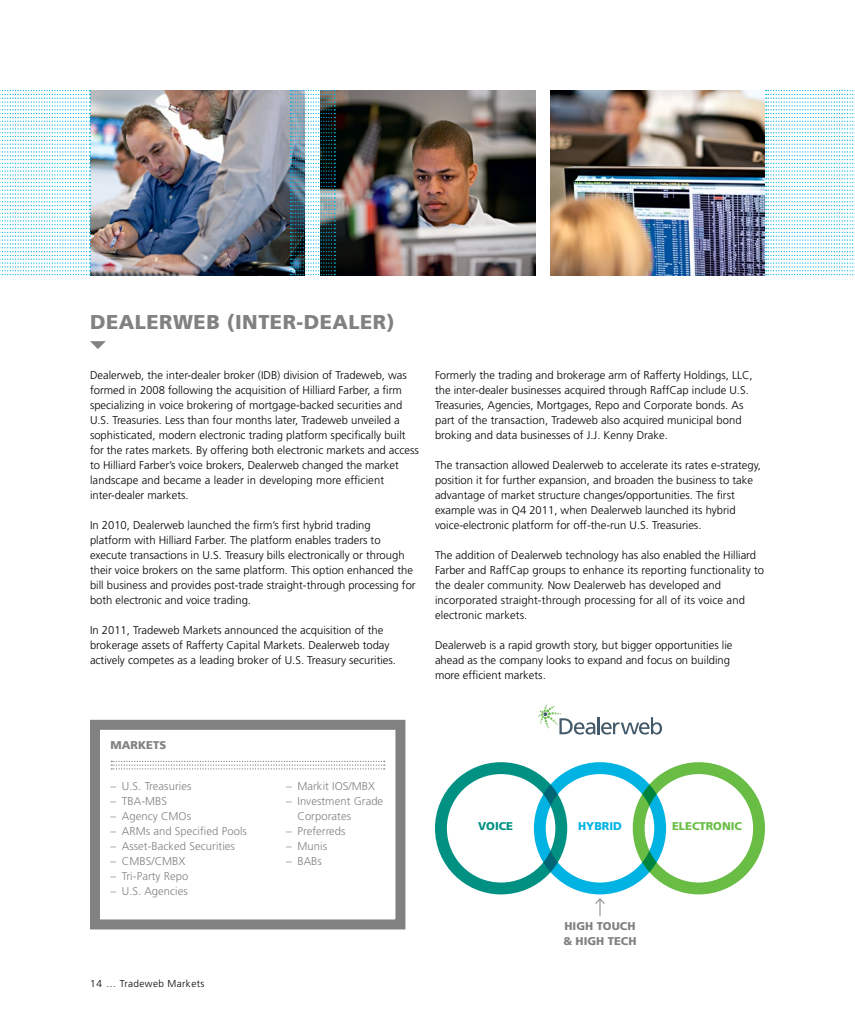
<style>
.page{position:relative;width:855px;height:1035px;background:#fff}
.page>*{position:absolute;margin:0;border:0;box-sizing:border-box;transform-origin:0 0}
.t1{font:900 20px "Frutiger LT Std";letter-spacing:.025em;color:#828182}
.t2{font:300 11.25px/15px "Frutiger LT Std";color:#000}
.t3{font:300 11.25px/15px "Frutiger LT Std";letter-spacing:.005em;color:#828182}
.t4{font:900 11.25px/15px "Frutiger LT Std";color:#828182;text-align:right}
.t5{font:900 11.25px "Frutiger LT Std";color:#69bd45}
.t6{font:900 11.25px "Frutiger LT Std";color:#00b3e2}
.t7{font:900 11.25px "Frutiger LT Std";color:#009183}
.t8{font:300 10px "Frutiger LT Std";letter-spacing:.04em;color:#000}
</style>
<div class="page">
<img style="left:550px;top:90px;width:215px;height:185px">
<img style="left:335px;top:90px;width:200px;height:185px">
<img style="left:90px;top:90px;width:201px;height:185px">
<svg style="left:90px;top:341px;width:16px;height:8px"></svg>
<svg style="left:538px;top:705px;width:124px;height:30px"></svg>
<div style="left:435px;top:762px;width:132px;height:132px;border:12px solid #009183;border-radius:50%"></div>
<div style="left:534px;top:762px;width:132px;height:132px;border:12px solid #00b3e2;border-radius:50%"></div>
<div style="left:633px;top:762px;width:132px;height:132px;border:12px solid #69bd45;border-radius:50%"></div>
<svg style="left:595px;top:898px;width:10px;height:18px"></svg>
<svg style="left:766px;top:90px;width:89px;height:185px"></svg>
<svg style="left:0;top:90px;width:90px;height:185px"></svg>
<img style="left:291px;top:90px;width:44px;height:185px">
<div style="left:90px;top:720px;width:315px;height:209px;border:10px solid #828182"></div>
<svg style="left:111px;top:761px;width:274px;height:9px"></svg>
<h1 class="t1" style="left:90px;top:310px;width:306px">DEALERWEB (INTER-DEALER)</h1>
<p class="t2" style="left:90px;top:368px;width:330px">Dealerweb, the inter-dealer broker (IDB) division of Tradeweb, was formed in 2008 following the acquisition of Hilliard Farber, a firm specializing in voice brokering of mortgage-backed securities and U.S. Treasuries. Less than four months later, Tradeweb unveiled a sophisticated, modern electronic trading platform specifically built for the rates markets. By offering both electronic markets and access to Hilliard Farber’s voice brokers, Dealerweb changed the market landscape and became a leader in developing more efficient inter-dealer markets.</p>
<p class="t2" style="left:90px;top:518px;width:327px">In 2010, Dealerweb launched the firm’s first hybrid trading<br>platform with Hilliard Farber. The platform enables traders to execute transactions in U.S. Treasury bills electronically or through their voice brokers on the same platform. This option enhanced the bill business and provides post-trade straight-through processing for both electronic and voice trading.</p>
<p class="t2" style="left:90px;top:623px;width:308px">In 2011, Tradeweb Markets announced the acquisition of the brokerage assets of Rafferty Capital Markets. Dealerweb today actively competes as a leading broker of U.S. Treasury securities.</p>
<p class="t2" style="left:435px;top:368px;width:319px">Formerly the trading and brokerage arm of Rafferty Holdings, LLC, the inter-dealer businesses acquired through RaffCap include U.S.<br>Treasuries, Agencies, Mortgages, Repo and Corporate bonds. As part of the transaction, Tradeweb also acquired municipal bond broking and data businesses of J.J. Kenny Drake.</p>
<p class="t2" style="left:435px;top:458px;width:327px">The transaction allowed Dealerweb to accelerate its rates e-strategy, position it for further expansion, and broaden the business to take advantage of market structure changes/opportunities. The first example was in Q4 2011, when Dealerweb launched its hybrid voice-electronic platform for off-the-run U.S. Treasuries.</p>
<p class="t2" style="left:435px;top:548px;width:331px">The addition of Dealerweb technology has also enabled the Hilliard Farber and RaffCap groups to enhance its reporting functionality to the dealer community. Now Dealerweb has developed and incorporated straight-through processing for all of its voice and electronic markets.</p>
<p class="t2" style="left:435px;top:638px;width:299px">Dealerweb is a rapid growth story, but bigger opportunities lie ahead as the company looks to expand and focus on building more efficient markets.</p>
<p class="t4" style="left:111px;top:738px;width:57px">MARKETS</p>
<p class="t3" style="left:111px;top:779px;width:82px">– U.S. Treasuries</p>
<p class="t3" style="left:111px;top:794px;width:58px">– TBA-MBS</p>
<p class="t3" style="left:111px;top:809px;width:82px">– Agency CMOs</p>
<p class="t3" style="left:111px;top:824px;width:138px">– ARMs and Specified Pools</p>
<p class="t3" style="left:111px;top:839px;width:126px">– Asset-Backed Securities</p>
<p class="t3" style="left:111px;top:854px;width:76px">– CMBS/CMBX</p>
<p class="t3" style="left:111px;top:869px;width:79px">– Tri-Party Repo</p>
<p class="t3" style="left:111px;top:884px;width:79px">– U.S. Agencies</p>
<p class="t8" style="left:90px;top:978px;width:116px">14 … Tradeweb Markets</p>
<p class="t3" style="left:286px;top:779px;width:90px">– Markit IOS/MBX</p>
<p class="t3" style="left:297px;top:794px;width:87px;text-indent:-11px">– Investment Grade<br>Corporates</p>
<p class="t3" style="left:286px;top:824px;width:61px">– Preferreds</p>
<p class="t3" style="left:286px;top:839px;width:42px">– Munis</p>
<p class="t3" style="left:286px;top:854px;width:37px">– BABs</p>
<p class="t7" style="left:478px;top:820px;width:16px">VOICE</p>
<p class="t6" style="left:578px;top:820px;width:17px">HYBRID</p>
<p class="t5" style="left:672px;top:820px;width:8px">ELECTRONIC</p>
<p class="t4" style="left:565px;top:919px;width:41px">HIGH TOUC</p>
<p class="t4" style="left:563px;top:919px;width:75px">H<br>&amp; HIGH TECH</p>
</div>
